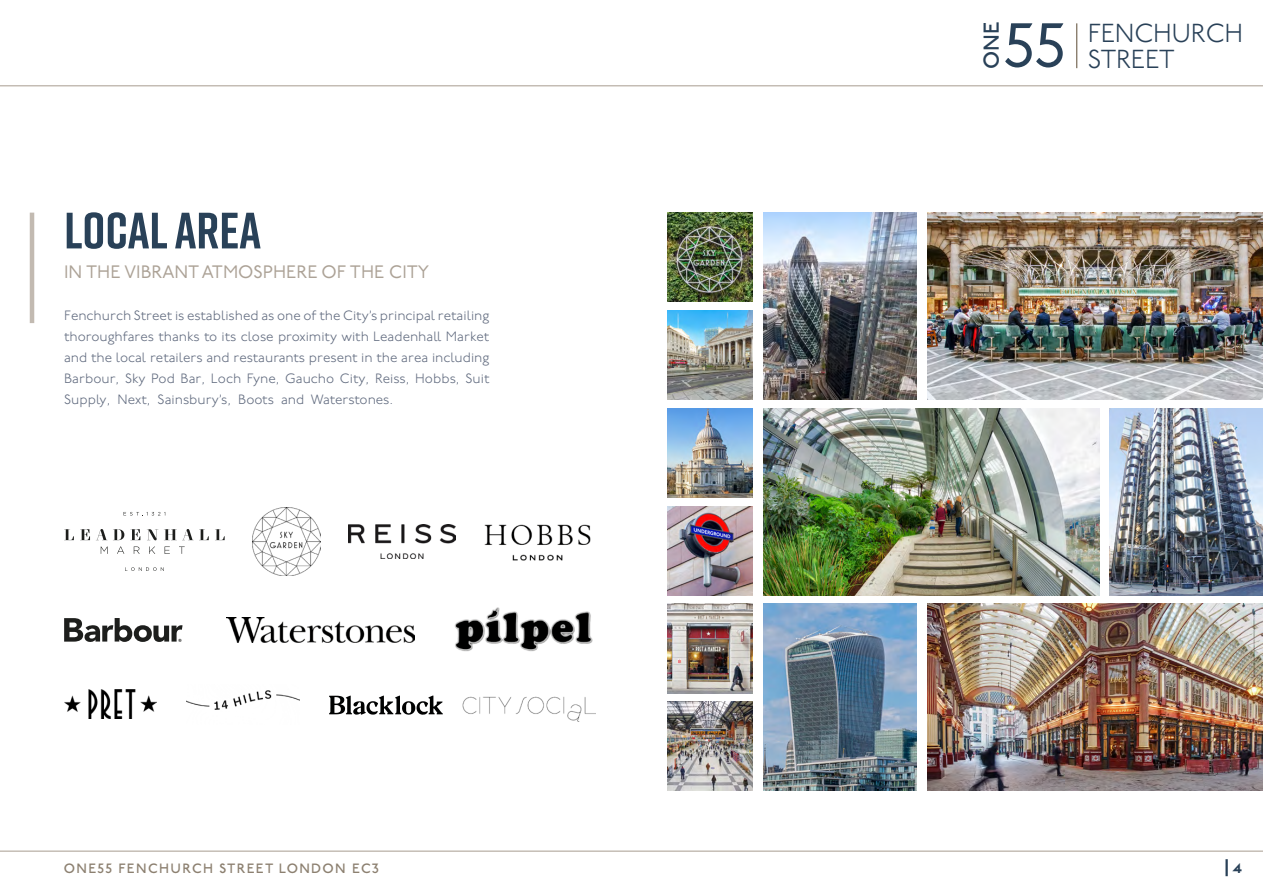
<style>
.page{position:relative;width:1263px;height:893px;background:#fff}
.page>*{position:absolute;margin:0;border:0;box-sizing:border-box;transform-origin:0 0}
.t1{font:61.8px "P22 Underground";color:#294158}
.t2{font:700 51px "Rift";color:#294158}
.t3{font:300 25.95px/26px "P22 Underground";letter-spacing:-.015em;color:#294158}
.t4{font:500 21.6px "P22 Underground";color:#294158}
.t5{font:18px "P22 Underground";color:#aca296}
.t6{font:300 13.5px/21px "P22 Underground";color:#616b7f;text-align:justify}
.t7{font:500 13.5px "P22 Underground";letter-spacing:.1em;color:#8c8070}
.t8{font:800 13.5px "P22 Underground";color:#294158}
</style>
<div class="page">
<hr style="left:1076px;top:23px;width:1px;height:45px;background:#8c8070">
<hr style="left:0;top:85px;width:1263px;height:1px;background:#c2bab1">
<hr style="left:0;top:850px;width:1263px;height:2px;background:#c2bab1">
<hr style="left:1225px;top:859px;width:3px;height:17px;background:#294158">
<hr style="left:30px;top:213px;width:4px;height:110px;background:#c2bab1">
<img style="left:226px;top:617px;width:188px;height:26px">
<img style="left:454px;top:607px;width:139px;height:45px">
<img style="left:348px;top:524px;width:107px;height:34px">
<img style="left:253px;top:507px;width:67px;height:68px">
<img style="left:463px;top:696px;width:132px;height:25px">
<img style="left:186px;top:690px;width:113px;height:20px">
<svg style="left:329px;top:695px;width:114px;height:20px"></svg>
<img style="left:64px;top:690px;width:93px;height:29px">
<img style="left:927px;top:213px;width:336px;height:187px">
<img style="left:763px;top:408px;width:336px;height:187px">
<img style="left:927px;top:604px;width:336px;height:187px">
<img style="left:763px;top:213px;width:153px;height:187px">
<img style="left:1110px;top:408px;width:153px;height:187px">
<img style="left:763px;top:604px;width:153px;height:187px">
<img style="left:668px;top:604px;width:85px;height:89px">
<img style="left:668px;top:408px;width:85px;height:89px">
<img style="left:668px;top:213px;width:85px;height:89px">
<img style="left:668px;top:310px;width:85px;height:90px">
<img style="left:668px;top:506px;width:85px;height:89px">
<img style="left:668px;top:702px;width:85px;height:89px">
<svg style="left:64px;top:618px;width:119px;height:24px"></svg>
<svg style="left:64px;top:529px;width:10px;height:11px"></svg>
<svg style="left:80px;top:529px;width:10px;height:11px"></svg>
<svg style="left:96px;top:529px;width:11px;height:11px"></svg>
<svg style="left:113px;top:529px;width:11px;height:11px"></svg>
<svg style="left:130px;top:529px;width:10px;height:11px"></svg>
<svg style="left:147px;top:529px;width:11px;height:11px"></svg>
<svg style="left:164px;top:529px;width:45px;height:11px"></svg>
<svg style="left:215px;top:529px;width:10px;height:11px"></svg>
<svg style="left:101px;top:546px;width:7px;height:8px"></svg>
<svg style="left:117px;top:546px;width:7px;height:8px"></svg>
<svg style="left:134px;top:546px;width:6px;height:8px"></svg>
<svg style="left:149px;top:546px;width:6px;height:8px"></svg>
<svg style="left:165px;top:546px;width:5px;height:8px"></svg>
<svg style="left:179px;top:546px;width:6px;height:8px"></svg>
<svg style="left:124px;top:512px;width:41px;height:4px"></svg>
<svg style="left:125px;top:567px;width:39px;height:4px"></svg>
<img style="left:484px;top:524px;width:107px;height:37px">
<h2 class="t2" style="left:64px;top:194px;width:198px">LOCAL AREA</h2>
<h3 class="t5" style="left:64px;top:262px;width:367px">IN THE VIBRANT ATMOSPHERE OF THE CITY</h3>
<p class="t6" style="left:64px;top:305px;width:427px">Fenchurch Street is established as one of the City’s principal retailing thoroughfares thanks to its close proximity with Leadenhall Market and the local retailers and restaurants present in the area including Barbour, Sky Pod Bar, Loch Fyne, Gaucho City, Reiss, Hobbs, Suit Supply, Next, Sainsbury’s, Boots and Waterstones.</p>
<h3 class="t4" style="left:979px;top:69px;width:48px;rotate:-90deg">ONE</h3>
<h1 class="t1" style="left:1003px;top:11px;width:63px">55</h1>
<h3 class="t3" style="left:1088px;top:21px;width:157px">FENCHURCH<br>STREET</h3>
<p class="t7" style="left:64px;top:860px;width:317px">ONE55 FENCHURCH STREET LONDON EC3</p>
<p class="t8" style="left:1232px;top:860px;width:11px">4</p>
</div>
